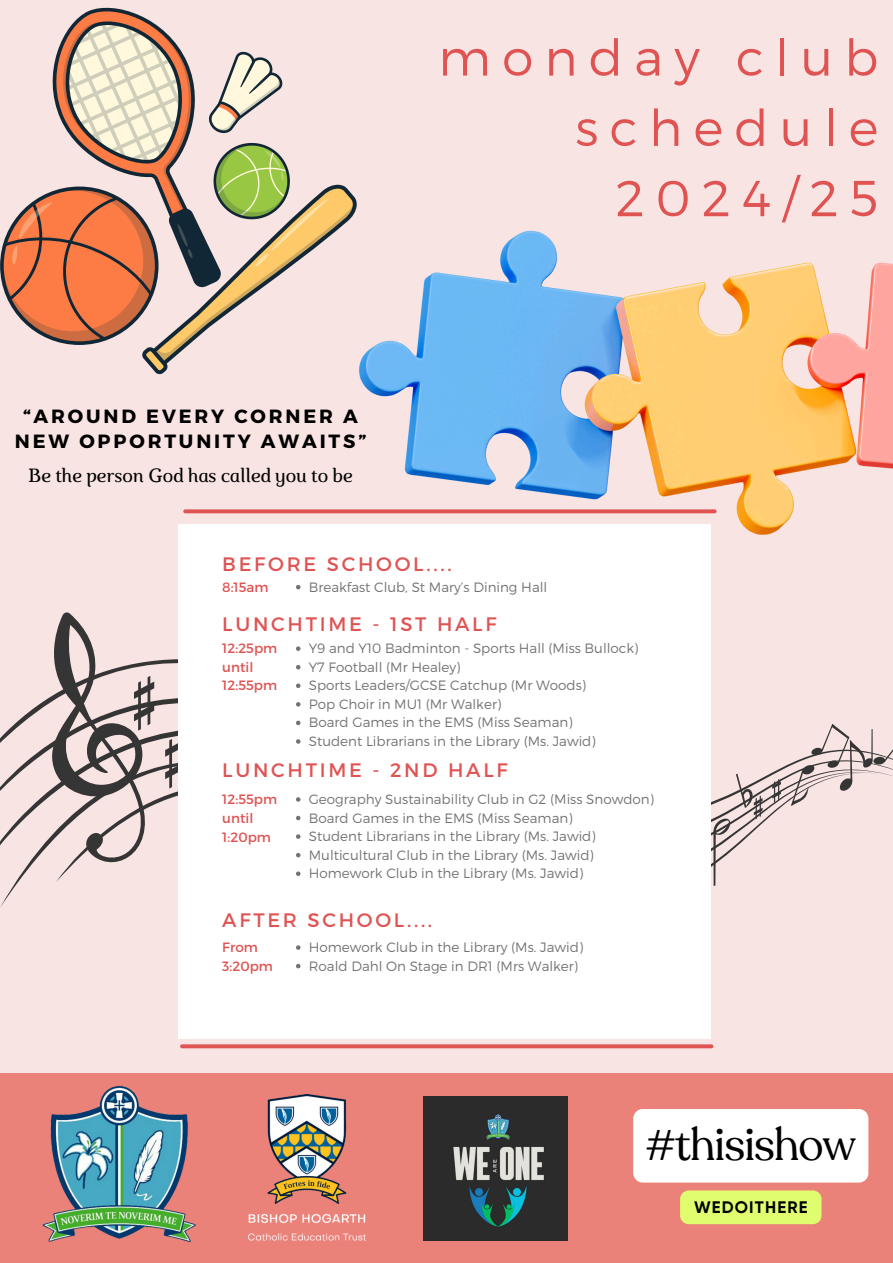
<style>
.page{position:relative;width:893px;height:1263px;background:#f8e4e2}
.page>*{position:absolute;margin:0;border:0;box-sizing:border-box;transform-origin:0 0}
.t1{font:300 50.4px/70.3px "Montserrat";letter-spacing:.22em;color:#df5353;text-align:right}
.t2{font:44.55px "Recoleta";letter-spacing:-.02em;color:#000}
.t3{font:19.5px "Montserrat";letter-spacing:.14em;color:#df5353}
.t4{font:700 19.12px/25.3px "Montserrat";letter-spacing:.15em;color:#000;text-align:center}
.t5{font:italic 19.12px "Marta";color:#000}
.t6{font:700 16.73px "Gilroy";letter-spacing:.07em;color:#000}
.t7{font:300 13.5px "Montserrat";color:#737373}
.t8{font:13.5px/18.6px "Montserrat";color:#df5353}
</style>
<div class="page">
<div style="left:0;top:1073px;width:893px;height:190px;background:#eb827a"></div>
<svg style="left:0;top:702px;width:791px;height:206px"></svg>
<svg style="left:56px;top:768px;width:735px;height:135px"></svg>
<svg style="left:791px;top:724px;width:102px;height:82px"></svg>
<svg style="left:772px;top:779px;width:9px;height:24px"></svg>
<svg style="left:43px;top:611px;width:136px;height:263px"></svg>
<svg style="left:711px;top:774px;width:51px;height:117px"></svg>
<div style="left:179px;top:524px;width:532px;height:514px;background:#fff"></div>
<svg style="left:182px;top:1044px;width:529px;height:4px;background:#e16060"></svg>
<svg style="left:185px;top:509px;width:174px;height:4px"></svg>
<svg style="left:0;top:11px;width:357px;height:363px"></svg>
<img style="left:359px;top:230px;width:534px;height:304px">
<img style="left:42px;top:1085px;width:154px;height:158px">
<img style="left:249px;top:1094px;width:116px;height:147px">
<img style="left:423px;top:1096px;width:144px;height:144px">
<svg style="left:296px;top:585px;width:4px;height:4px"></svg>
<div style="left:633px;top:1109px;width:235px;height:73px;background:#fff"></div>
<div style="left:680px;top:1190px;width:141px;height:34px;background:#dffd6e"></div>
<svg style="left:296px;top:646px;width:5px;height:230px"></svg>
<svg style="left:296px;top:945px;width:4px;height:5px"></svg>
<svg style="left:296px;top:964px;width:4px;height:4px"></svg>
<p class="t4" style="left:15px;top:402px;width:353px">“AROUND EVERY CORNER A<br>NEW OPPORTUNITY AWAITS”</p>
<p class="t5" style="left:28px;top:468px;width:326px">Be the person God has called you to be</p>
<h3 class="t1" style="left:438px;top:20px;width:441px">monday club schedule<br>2024/25</h3>
<p class="t3" style="left:222px;top:551px;width:231px">BEFORE SCHOOL....</p>
<h2 class="t8" style="left:222px;top:577px;width:48px">8:15am</h2>
<p class="t7" style="left:309px;top:578px;width:240px">Breakfast Club, St Mary’s Dining Hall</p>
<h5 class="t3" style="left:222px;top:611px;width:276px">LUNCHTIME - 1ST HALF</h5>
<p class="t8" style="left:222px;top:638px;width:57px">12:25pm until<br>12:55pm</p>
<h4 class="t7" style="left:309px;top:639px;width:331px">Y9 and Y10 Badminton - Sports Hall (Miss Bullock)</h4>
<p class="t7" style="left:309px;top:658px;width:153px">Y7 Football (Mr Healey)</p>
<p class="t7" style="left:309px;top:677px;width:279px">Sports Leaders/GCSE Catchup (Mr Woods)</p>
<h4 class="t7" style="left:309px;top:695px;width:194px">Pop Choir in MU1 (Mr Walker)</h4>
<p class="t7" style="left:309px;top:714px;width:265px">Board Games in the EMS (Miss Seaman)</p>
<p class="t7" style="left:309px;top:732px;width:288px">Student Librarians in the Library (Ms. Jawid)</p>
<p class="t3" style="left:222px;top:758px;width:287px">LUNCHTIME - 2ND HALF</p>
<p class="t8" style="left:222px;top:790px;width:56px">12:55pm until<br>1:20pm</p>
<p class="t7" style="left:309px;top:790px;width:347px">Geography Sustainability Club in G2 (Miss Snowdon)</p>
<p class="t7" style="left:309px;top:809px;width:265px">Board Games in the EMS (Miss Seaman)</p>
<p class="t7" style="left:309px;top:827px;width:288px">Student Librarians in the Library (Ms. Jawid)</p>
<p class="t7" style="left:309px;top:846px;width:286px">Multicultural Club in the Library (Ms. Jawid)</p>
<p class="t7" style="left:309px;top:865px;width:276px">Homework Club in the Library (Ms. Jawid)</p>
<p class="t3" style="left:222px;top:907px;width:211px">AFTER SCHOOL....</p>
<p class="t8" style="left:222px;top:937px;width:52px">From<br>3:20pm</p>
<h4 class="t7" style="left:309px;top:938px;width:276px">Homework Club in the Library (Ms. Jawid)</h4>
<p class="t7" style="left:309px;top:957px;width:271px">Roald Dahl On Stage in DR1 (Mrs Walker)</p>
<h4 class="t2" style="left:645px;top:1115px;width:212px">#thisishow</h4>
<p class="t6" style="left:694px;top:1197px;width:115px">WEDOITHERE</p>
</div>
